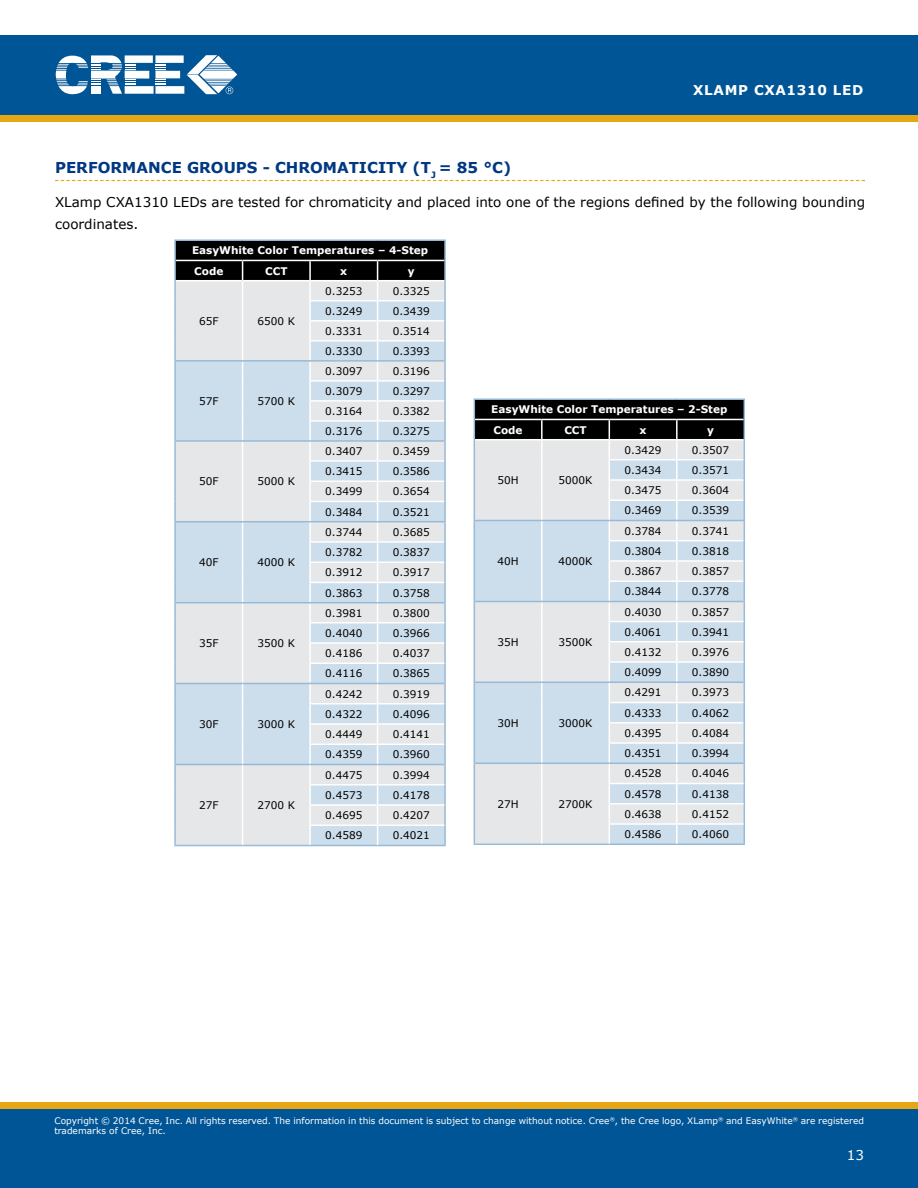
<style>
.page{position:relative;width:918px;height:1188px;background:#fff}
.page>*{position:absolute;margin:0;border:0;box-sizing:border-box;transform-origin:0 0}
.t1{font:700 15px "Verdana";color:#003882}
.t2{font:13.5px/22.5px "Verdana";color:#000}
.t3{font:700 13.5px "Verdana";letter-spacing:.05em;color:#fff}
.t4{font:13.5px "Verdana";color:#fff}
.t5{font:10.5px "Verdana";color:#000}
.t6{font:700 10.5px "Verdana";color:#fff}
.t7{font:9px/10.8px "Verdana";color:#fff}
</style>
<div class="page">
<div style="left:0;top:115px;width:918px;height:7px;background:#e7a614"></div>
<div style="left:0;top:35px;width:918px;height:80px;background:#005596"></div>
<svg style="left:56px;top:55px;width:181px;height:39px"></svg>
<div style="left:0;top:1108px;width:918px;height:80px;background:#005596"></div>
<div style="left:0;top:1102px;width:918px;height:6px;background:#e7a614"></div>
<svg style="left:55px;top:180px;width:810px;height:1px"></svg>
<hr style="left:474px;top:844px;width:68px;height:1px;background:#99bad7">
<hr style="left:542px;top:844px;width:67px;height:1px;background:#99bad7">
<hr style="left:609px;top:844px;width:68px;height:1px;background:#99bad7">
<hr style="left:677px;top:844px;width:68px;height:1px;background:#99bad7">
<hr style="left:474px;top:398px;width:68px;height:2px;background:#99bad7">
<hr style="left:542px;top:398px;width:67px;height:2px;background:#99bad7">
<hr style="left:609px;top:398px;width:68px;height:2px;background:#99bad7">
<hr style="left:677px;top:398px;width:68px;height:2px;background:#99bad7">
<svg style="left:474px;top:399px;width:271px;height:445px;background:#c8cfd6"></svg>
<hr style="left:475px;top:439px;width:67px;height:1px;background:#fff">
<hr style="left:542px;top:439px;width:67px;height:1px;background:#fff">
<hr style="left:609px;top:439px;width:68px;height:1px;background:#fff">
<hr style="left:677px;top:439px;width:67px;height:1px;background:#fff">
<hr style="left:174px;top:845px;width:69px;height:1px;background:#99bad7">
<hr style="left:243px;top:845px;width:67px;height:1px;background:#99bad7">
<hr style="left:310px;top:845px;width:68px;height:1px;background:#99bad7">
<hr style="left:378px;top:845px;width:68px;height:1px;background:#99bad7">
<hr style="left:174px;top:239px;width:69px;height:2px;background:#99bad7">
<hr style="left:243px;top:239px;width:67px;height:2px;background:#99bad7">
<hr style="left:310px;top:239px;width:68px;height:2px;background:#99bad7">
<hr style="left:378px;top:239px;width:68px;height:2px;background:#99bad7">
<svg style="left:174px;top:240px;width:272px;height:605px;background:#ccd4db"></svg>
<hr style="left:176px;top:280px;width:67px;height:1px;background:#fff">
<hr style="left:243px;top:280px;width:67px;height:1px;background:#fff">
<hr style="left:310px;top:280px;width:68px;height:1px;background:#fff">
<hr style="left:378px;top:280px;width:66px;height:1px;background:#fff">
<p class="t3" style="left:693px;top:82px;width:172px">XLamp CX 1310 LED</p>
<p class="t1" style="left:55px;top:158px;width:458px">Performance rou s - hromaticity ( = 85 ° )</p>
<p class="t2" style="left:55px;top:190px;width:812px">XLamp CXA1310 LEDs are tested for chromaticity and placed into one of the regions defined by the following bounding coordinates.</p>
<p class="t6" style="left:199px;top:244px;width:230px">asyWhite olor emperatures – 4- tep</p>
<p class="t6" style="left:202px;top:264px;width:23px">ode</p>
<p class="t6" style="left:340px;top:264px;width:9px">x</p>
<p class="t6" style="left:408px;top:264px;width:8px">y</p>
<p class="t5" style="left:199px;top:314px;width:21px">65F</p>
<p class="t5" style="left:257px;top:314px;width:39px">6500 K</p>
<p class="t5" style="left:325px;top:284px;width:39px">0.3253</p>
<p class="t5" style="left:393px;top:284px;width:39px">0.3325</p>
<p class="t5" style="left:325px;top:304px;width:39px">0.3249</p>
<p class="t5" style="left:393px;top:304px;width:39px">0.3439</p>
<p class="t5" style="left:325px;top:324px;width:39px">0.3331</p>
<p class="t5" style="left:393px;top:324px;width:39px">0.3514</p>
<p class="t5" style="left:325px;top:344px;width:39px">0.3330</p>
<p class="t5" style="left:393px;top:344px;width:39px">0.3393</p>
<p class="t5" style="left:199px;top:394px;width:21px">57F</p>
<p class="t5" style="left:257px;top:394px;width:39px">5700 K</p>
<p class="t5" style="left:325px;top:364px;width:39px">0.3097</p>
<p class="t5" style="left:393px;top:364px;width:39px">0.3196</p>
<p class="t5" style="left:325px;top:384px;width:39px">0.3079</p>
<p class="t5" style="left:393px;top:384px;width:39px">0.3297</p>
<p class="t5" style="left:325px;top:404px;width:39px">0.3164</p>
<p class="t5" style="left:393px;top:404px;width:39px">0.3382</p>
<p class="t5" style="left:325px;top:424px;width:39px">0.3176</p>
<p class="t5" style="left:393px;top:424px;width:39px">0.3275</p>
<p class="t6" style="left:498px;top:403px;width:230px">asyWhite olor emperatures – 2- tep</p>
<p class="t6" style="left:501px;top:423px;width:23px">ode</p>
<p class="t6" style="left:640px;top:423px;width:9px">x</p>
<p class="t6" style="left:707px;top:423px;width:8px">y</p>
<p class="t5" style="left:199px;top:475px;width:21px">50F</p>
<p class="t5" style="left:257px;top:475px;width:39px">5000 K</p>
<p class="t5" style="left:325px;top:444px;width:39px">0.3407</p>
<p class="t5" style="left:393px;top:444px;width:39px">0.3459</p>
<p class="t5" style="left:325px;top:465px;width:39px">0.3415</p>
<p class="t5" style="left:393px;top:465px;width:39px">0.3586</p>
<p class="t5" style="left:325px;top:485px;width:39px">0.3499</p>
<p class="t5" style="left:393px;top:485px;width:39px">0.3654</p>
<p class="t5" style="left:325px;top:505px;width:39px">0.3484</p>
<p class="t5" style="left:393px;top:505px;width:39px">0.3521</p>
<p class="t5" style="left:497px;top:474px;width:23px">50H</p>
<p class="t5" style="left:559px;top:474px;width:35px">5000K</p>
<p class="t5" style="left:624px;top:443px;width:39px">0.3429</p>
<p class="t5" style="left:692px;top:443px;width:39px">0.3507</p>
<p class="t5" style="left:624px;top:463px;width:39px">0.3434</p>
<p class="t5" style="left:692px;top:463px;width:39px">0.3571</p>
<p class="t5" style="left:624px;top:484px;width:39px">0.3475</p>
<p class="t5" style="left:692px;top:484px;width:39px">0.3604</p>
<p class="t5" style="left:624px;top:504px;width:39px">0.3469</p>
<p class="t5" style="left:692px;top:504px;width:39px">0.3539</p>
<p class="t5" style="left:199px;top:556px;width:21px">40F</p>
<p class="t5" style="left:257px;top:556px;width:39px">4000 K</p>
<p class="t5" style="left:325px;top:525px;width:39px">0.3744</p>
<p class="t5" style="left:393px;top:525px;width:39px">0.3685</p>
<p class="t5" style="left:325px;top:546px;width:39px">0.3782</p>
<p class="t5" style="left:393px;top:546px;width:39px">0.3837</p>
<p class="t5" style="left:325px;top:566px;width:39px">0.3912</p>
<p class="t5" style="left:393px;top:566px;width:39px">0.3917</p>
<p class="t5" style="left:325px;top:586px;width:39px">0.3863</p>
<p class="t5" style="left:393px;top:586px;width:39px">0.3758</p>
<p class="t5" style="left:497px;top:555px;width:23px">40H</p>
<p class="t5" style="left:559px;top:555px;width:35px">4000K</p>
<p class="t5" style="left:624px;top:524px;width:39px">0.3784</p>
<p class="t5" style="left:692px;top:524px;width:39px">0.3741</p>
<p class="t5" style="left:624px;top:544px;width:39px">0.3804</p>
<p class="t5" style="left:692px;top:544px;width:39px">0.3818</p>
<p class="t5" style="left:624px;top:565px;width:39px">0.3867</p>
<p class="t5" style="left:692px;top:565px;width:39px">0.3857</p>
<p class="t5" style="left:624px;top:585px;width:39px">0.3844</p>
<p class="t5" style="left:692px;top:585px;width:39px">0.3778</p>
<p class="t5" style="left:199px;top:637px;width:21px">35F</p>
<p class="t5" style="left:257px;top:637px;width:39px">3500 K</p>
<p class="t5" style="left:325px;top:606px;width:39px">0.3981</p>
<p class="t5" style="left:393px;top:606px;width:39px">0.3800</p>
<p class="t5" style="left:325px;top:626px;width:39px">0.4040</p>
<p class="t5" style="left:393px;top:626px;width:39px">0.3966</p>
<p class="t5" style="left:325px;top:647px;width:39px">0.4186</p>
<p class="t5" style="left:393px;top:647px;width:39px">0.4037</p>
<p class="t5" style="left:325px;top:667px;width:39px">0.4116</p>
<p class="t5" style="left:393px;top:667px;width:39px">0.3865</p>
<p class="t5" style="left:497px;top:635px;width:23px">35H</p>
<p class="t5" style="left:559px;top:635px;width:35px">3500K</p>
<p class="t5" style="left:624px;top:605px;width:39px">0.4030</p>
<p class="t5" style="left:692px;top:605px;width:39px">0.3857</p>
<p class="t5" style="left:624px;top:625px;width:39px">0.4061</p>
<p class="t5" style="left:692px;top:625px;width:39px">0.3941</p>
<p class="t5" style="left:624px;top:645px;width:39px">0.4132</p>
<p class="t5" style="left:692px;top:645px;width:39px">0.3976</p>
<p class="t5" style="left:624px;top:666px;width:39px">0.4099</p>
<p class="t5" style="left:692px;top:666px;width:39px">0.3890</p>
<p class="t5" style="left:199px;top:718px;width:21px">30F</p>
<p class="t5" style="left:257px;top:718px;width:39px">3000 K</p>
<p class="t5" style="left:325px;top:687px;width:39px">0.4242</p>
<p class="t5" style="left:393px;top:687px;width:39px">0.3919</p>
<p class="t5" style="left:325px;top:707px;width:39px">0.4322</p>
<p class="t5" style="left:393px;top:707px;width:39px">0.4096</p>
<p class="t5" style="left:325px;top:728px;width:39px">0.4449</p>
<p class="t5" style="left:393px;top:728px;width:39px">0.4141</p>
<p class="t5" style="left:325px;top:748px;width:39px">0.4359</p>
<p class="t5" style="left:393px;top:748px;width:39px">0.3960</p>
<p class="t5" style="left:497px;top:716px;width:23px">30H</p>
<p class="t5" style="left:559px;top:716px;width:35px">3000K</p>
<p class="t5" style="left:624px;top:686px;width:39px">0.4291</p>
<p class="t5" style="left:692px;top:686px;width:39px">0.3973</p>
<p class="t5" style="left:624px;top:706px;width:39px">0.4333</p>
<p class="t5" style="left:692px;top:706px;width:39px">0.4062</p>
<p class="t5" style="left:624px;top:726px;width:39px">0.4395</p>
<p class="t5" style="left:692px;top:726px;width:39px">0.4084</p>
<p class="t5" style="left:624px;top:747px;width:39px">0.4351</p>
<p class="t5" style="left:692px;top:747px;width:39px">0.3994</p>
<p class="t5" style="left:199px;top:799px;width:21px">27F</p>
<p class="t5" style="left:257px;top:799px;width:39px">2700 K</p>
<p class="t5" style="left:325px;top:768px;width:39px">0.4475</p>
<p class="t5" style="left:393px;top:768px;width:39px">0.3994</p>
<p class="t5" style="left:325px;top:788px;width:39px">0.4573</p>
<p class="t5" style="left:393px;top:788px;width:39px">0.4178</p>
<p class="t5" style="left:325px;top:809px;width:39px">0.4695</p>
<p class="t5" style="left:393px;top:809px;width:39px">0.4207</p>
<p class="t5" style="left:325px;top:829px;width:39px">0.4589</p>
<p class="t5" style="left:393px;top:829px;width:39px">0.4021</p>
<p class="t5" style="left:497px;top:797px;width:23px">27H</p>
<p class="t5" style="left:559px;top:797px;width:35px">2700K</p>
<p class="t5" style="left:624px;top:767px;width:39px">0.4528</p>
<p class="t5" style="left:692px;top:767px;width:39px">0.4046</p>
<p class="t5" style="left:624px;top:787px;width:39px">0.4578</p>
<p class="t5" style="left:692px;top:787px;width:39px">0.4138</p>
<p class="t5" style="left:624px;top:807px;width:39px">0.4638</p>
<p class="t5" style="left:692px;top:807px;width:39px">0.4152</p>
<p class="t5" style="left:624px;top:828px;width:39px">0.4586</p>
<p class="t5" style="left:692px;top:828px;width:39px">0.4060</p>
<p class="t7" style="left:54px;top:1115px;width:811px">Copyright © 2014 Cree, Inc. All rights reserved. The information in this document is subject to change without notice. Cree<sup>®</sup>, the Cree logo, XLamp<sup>®</sup> and EasyWhite<sup>®</sup> are registered trademarks of Cree, Inc.</p>
<p class="t4" style="left:847px;top:1146px;width:19px">13</p>
</div>
